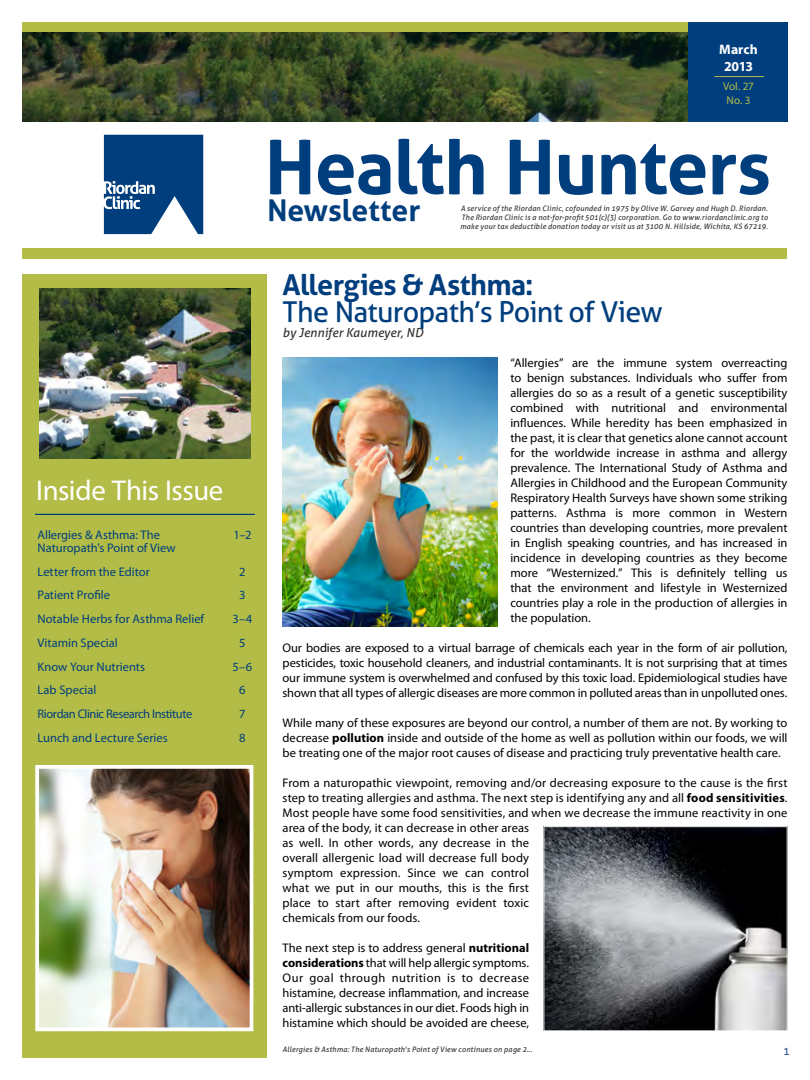
<style>
.page{position:relative;width:810px;height:1080px;background:#fff}
.page>*{position:absolute;margin:0;border:0;box-sizing:border-box;transform-origin:0 0}
.Large_Header{font:700 75px "Aller";letter-spacing:-.015em;color:#003e7e}
.Medium_Header{font:700 30px "Aller";color:#003e7e}
.Medium_Header-2{font:28.75px/27.5px "Aller";letter-spacing:-.03em;color:#003e7e}
.t1{font:28.75px "Myriad Pro";letter-spacing:-.015em;color:#fff}
.t2{font:700 13.75px "Myriad Pro";color:#fff}
.t3{font:12.5px/15px "Myriad Pro";letter-spacing:.005em;color:#000;text-align:justify}
.Small_Paragraph{font:12.5px/12.5px "Myriad Pro";color:#003e7e}
.Small_Paragraph-2{font:12.5px "Myriad Pro";letter-spacing:-.03em;color:#003e7e}
.Caption-Author{font:italic 12.5px "Aller";letter-spacing:.005em;color:#333}
.t4{font:11.25px "Myriad Pro";letter-spacing:-.01em;color:#b2bc46}
.Number{font:11.25px "Aller";color:#325691}
.t5{font:italic 7.5px/9px "Aller";letter-spacing:.02em;color:#333;text-align:justify}
.s1{font-weight:700}
</style>
<div class="page">
<div style="left:22px;top:274px;width:246px;height:784px;background:#b2bc46"></div>
<div style="left:22px;top:248px;width:766px;height:11px;background:#b2bc46"></div>
<svg style="left:104px;top:135px;width:99px;height:99px;background:#255a90"></svg>
<div style="left:22px;top:22px;width:720px;height:11px;background:#b2bc46"></div>
<img style="left:22px;top:33px;width:667px;height:89px">
<div style="left:689px;top:22px;width:99px;height:100px;background:#003e7e"></div>
<hr style="left:714px;top:76px;width:50px;height:1px;background:#b2bc46">
<hr style="left:35px;top:514px;width:220px;height:1px;background:#003e7e">
<img style="left:39px;top:288px;width:212px;height:170px">
<img style="left:282px;top:357px;width:216px;height:270px">
<img style="left:545px;top:828px;width:241px;height:201px">
<div style="left:543px;top:826px;width:245px;height:205px;border:1px solid #fff"></div>
<img style="left:40px;top:770px;width:208px;height:256px">
<div style="left:35px;top:765px;width:218px;height:266px;border:4px solid #fff"></div>
<p class="t1" style="left:36px;top:473px;width:189px">Inside This Issue</p>
<p class="Small_Paragraph" style="left:38px;top:529px;width:140px">Allergies &amp; Asthma: The<br>Naturopath's Point of View</p>
<p class="Small_Paragraph" style="left:38px;top:565px;width:114px">Letter from the Editor</p>
<p class="Small_Paragraph" style="left:38px;top:589px;width:74px">Patient Profile</p>
<p class="Small_Paragraph" style="left:38px;top:612px;width:168px">Notable Herbs for Asthma Relief</p>
<p class="Small_Paragraph" style="left:38px;top:636px;width:82px">Vitamin Special</p>
<p class="Small_Paragraph" style="left:38px;top:660px;width:109px">Know Your Nutrients</p>
<p class="Small_Paragraph" style="left:38px;top:684px;width:60px">Lab Special</p>
<p class="Small_Paragraph-2" style="left:38px;top:706px;width:156px">Riordan Clinic Research Institute</p>
<p class="Small_Paragraph" style="left:38px;top:731px;width:132px">Lunch and Lecture Series</p>
<p class="Small_Paragraph" style="left:233px;top:529px;width:20px">1–2</p>
<p class="Small_Paragraph" style="left:239px;top:565px;width:8px">2</p>
<p class="Small_Paragraph" style="left:239px;top:589px;width:8px">3</p>
<p class="Small_Paragraph" style="left:233px;top:612px;width:21px">3–4</p>
<p class="Small_Paragraph" style="left:239px;top:636px;width:8px">5</p>
<p class="Small_Paragraph" style="left:233px;top:660px;width:21px">5–6</p>
<p class="Small_Paragraph" style="left:239px;top:684px;width:8px">6</p>
<p class="Small_Paragraph" style="left:239px;top:707px;width:8px">7</p>
<p class="Small_Paragraph" style="left:239px;top:731px;width:8px">8</p>
<p class="t2" style="left:719px;top:40px;width:40px">March</p>
<p class="t2" style="left:724px;top:57px;width:31px">2013</p>
<p class="t4" style="left:723px;top:80px;width:32px">Vol. 27</p>
<p class="t4" style="left:727px;top:93px;width:26px">No. 3</p>
<p class="Large_Header" style="left:265px;top:121px;width:508px">Health Hunters</p>
<p class="Medium_Header" style="left:268px;top:192px;width:154px">Newsletter</p>
<p class="t5" style="left:460px;top:203px;width:309px">A service of the Riordan Clinic, cofounded in 1975 by Olive W. Garvey and Hugh D. Riordan.<br>The Riordan Clinic is a not-for-profit 501(c)(3) corporation. Go to www.riordanclinic.org to make your tax deductible donation today or visit us at 3100 N. Hillside, Wichita, KS 67219.</p>
<p class="Medium_Header-2" style="left:283px;top:271px;width:382px"><span class="s1">Allergies &amp; Asthma:<br></span>The Naturopath’s Point of View</p>
<p class="Caption-Author" style="left:283px;top:325px;width:142px">by Jennifer Kaumeyer, ND</p>
<p class="t3" style="left:510px;top:356px;width:279px">“Allergies” are the immune system overreacting to benign substances. Individuals who suffer from allergies do so as a result of a genetic susceptibility combined with nutritional and environmental influences. While heredity has been emphasized in the past, it is clear that genetics alone cannot account for the worldwide increase in asthma and allergy prevalence. The International Study of Asthma and Allergies in Childhood and the European Community Respiratory Health Surveys have shown some striking patterns. Asthma is more common in Western countries than developing countries, more prevalent in English speaking countries, and has increased in incidence in developing countries as they become more “Westernized.” This is definitely telling us that the environment and lifestyle in Westernized countries play a role in the production of allergies in the population.</p>
<p class="t3" style="left:283px;top:641px;width:506px">Our bodies are exposed to a virtual barrage of chemicals each year in the form of air pollution, pesticides, toxic household cleaners, and industrial contaminants. It is not surprising that at times our immune system is overwhelmed and confused by this toxic load. Epidemiological studies have shown that all types of allergic diseases are more common in polluted areas than in unpolluted ones.</p>
<p class="t3" style="left:283px;top:716px;width:506px">While many of these exposures are beyond our control, a number of them are not. By working to decrease <span class="s1">pollution</span> inside and outside of the home as well as pollution within our foods, we will be treating one of the major root causes of disease and practicing truly preventative health care.</p>
<p class="t3" style="left:283px;top:776px;width:507px;text-align:left">From a naturopathic viewpoint, removing and/or decreasing exposure to the cause is the first step to treating allergies and asthma. The next step is identifying any and all <span class="s1">food sensitivities</span>.<br>Most people have some food sensitivities, and when we decrease the immune reactivity in one area of the body, it can decrease in other areas<br>as well. In other words, any decrease in the<br>overall allergenic load will decrease full body<br>symptom expression. Since we can control<br>what we put in our mouths, this is the first<br>place to start after removing evident toxic<br>chemicals from our foods.</p>
<p class="t3" style="left:283px;top:941px;width:248px">The next step is to address general <span class="s1">nutritional considerations</span> that will help allergic symptoms.<br>Our goal through nutrition is to decrease histamine, decrease inflammation, and increase anti-allergic substances in our diet. Foods high in histamine which should be avoided are cheese,</p>
<p class="t5" style="left:282px;top:1044px;width:251px">Allergies &amp; Asthma: The Naturopath's Point of View continues on page 2…</p>
<p class="Number" style="left:783px;top:1044px;width:8px">1</p>
</div>
